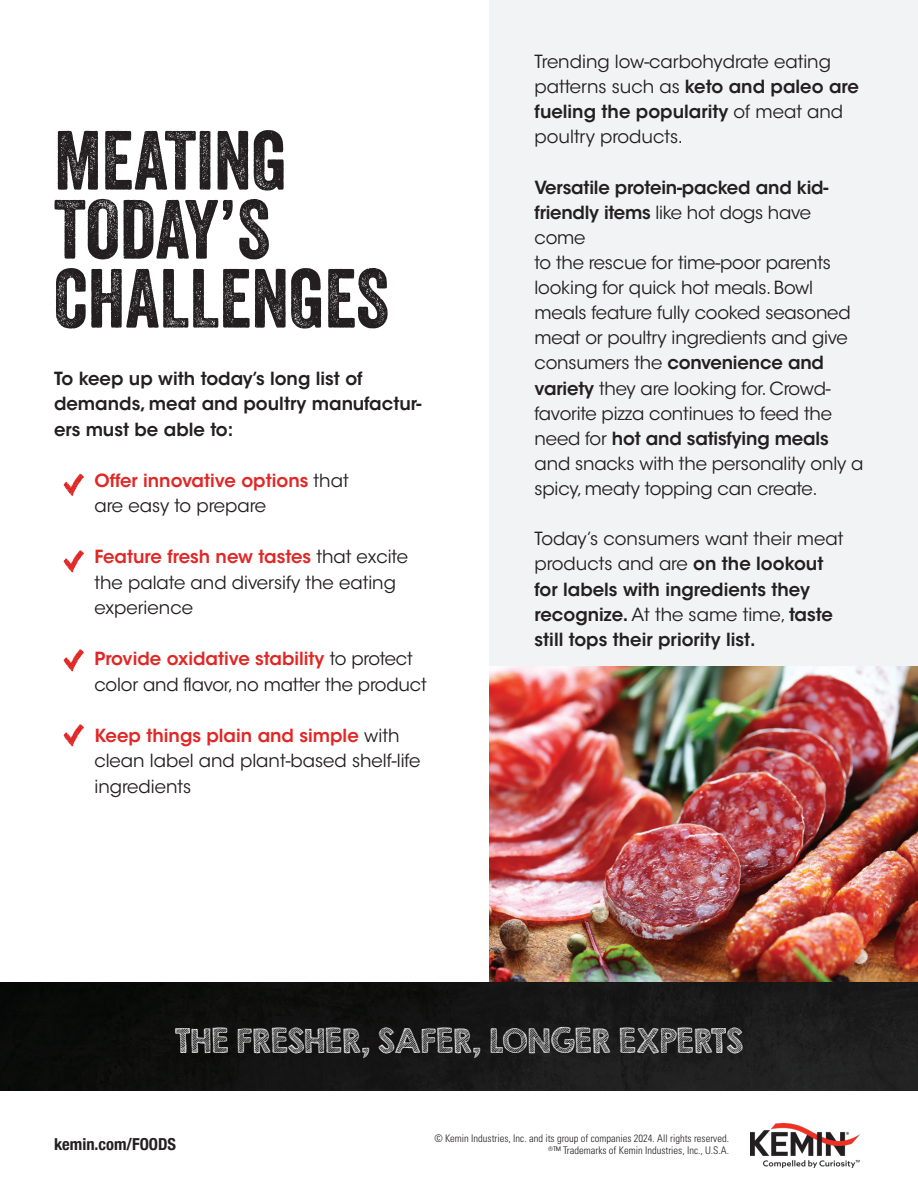
<style>
.page{position:relative;width:918px;height:1188px;background:#fff}
.page>*{position:absolute;margin:0;border:0;box-sizing:border-box;transform-origin:0 0}
.t1{font:81px/69px "Veneer";color:#231f20}
.t2{font:30px "KG Second Chances Sketch";letter-spacing:-.005em;color:#fff}
.t3{font:18px/25.2px "ITC Avant Garde Std";letter-spacing:-.01em;color:#231f20}
.t4{font:600 18px/25.2px "ITC Avant Garde Std";color:#231f20}
.t5{font:600 18px/25.5px "ITC Avant Garde Std";color:#e12725}
.t6{font:700 condensed 16.5px "Helvetica Neue";color:#231f20}
.t7{font:300 condensed 10.5px/12.6px "Univers LT Std";color:#231f20;text-align:right}
.s1{font-weight:400;color:#231f20}
.s2{font-weight:600;color:#e12725}
.s3{font-weight:600}
.s4{font-weight:400}
</style>
<div class="page">
<div style="left:489px;top:0;width:429px;height:676px;background:#f2f3f4"></div>
<img style="left:489px;top:667px;width:429px;height:316px">
<img style="left:0;top:983px;width:918px;height:108px">
<svg style="left:64px;top:474px;width:20px;height:22px"></svg>
<svg style="left:64px;top:550px;width:20px;height:22px"></svg>
<svg style="left:64px;top:649px;width:20px;height:22px"></svg>
<svg style="left:64px;top:724px;width:20px;height:22px"></svg>
<img style="left:751px;top:1123px;width:108px;height:44px">
<p class="t1" style="left:54px;top:125px;width:337px">MEATING<br>TODAY’S<br>CHALLENGES</p>
<p class="t4" style="left:54px;top:365px;width:369px">To keep up with today’s long list of demands, meat and poultry manufactur&shy;ers must be able to:</p>
<p class="t5" style="left:94px;top:467px;width:256px">Offer innovative options <span class="s1">that are easy to prepare</span></p>
<p class="t3" style="left:94px;top:544px;width:315px"><span class="s2">Feature fresh new tastes</span> that excite the palate and diversify the eating experience</p>
<p class="t3" style="left:94px;top:646px;width:334px"><span class="s2">Provide oxidative stability</span> to protect color and flavor, no matter the product</p>
<p class="t3" style="left:94px;top:723px;width:327px"><span class="s2">Keep things plain and simple</span> with clean label and plant-based shelf-life ingredients</p>
<p class="t3" style="left:535px;top:49px;width:326px">Trending low-carbohydrate eating patterns such as <span class="s3">keto and paleo are fueling the popularity</span> of meat and poultry products.</p>
<p class="t3" style="left:535px;top:175px;width:330px"><span class="s3">Versatile protein-packed and kid&shy;friendly items</span> like hot dogs have come<br>to the rescue for time-poor parents looking for quick hot meals. Bowl meals feature fully cooked seasoned meat or poultry ingredients and give consumers the <span class="s3">convenience and variety</span> they are looking for. Crowd&shy;favorite pizza continues to feed the need for <span class="s3">hot and satisfying meals </span>and snacks with the personality only a spicy, meaty topping can create.</p>
<p class="t4" style="left:535px;top:526px;width:310px"><span class="s4">Today’s consumers want their meat products and are</span> on the lookout for labels with ingredients they recognize. <span class="s4">At the same time,</span> taste still tops their priority list.</p>
<p class="t2" style="left:175px;top:1022px;width:570px">THE FRESHER, SAFER, LONGER EXPERTS</p>
<p class="t6" style="left:54px;top:1131px;width:124px">kemin.com/FOODS</p>
<p class="t7" style="left:434px;top:1132px;width:296px">© Kemin Industries, Inc. and its group of companies 2024. All rights reserved. <sup>®</sup>™ Trademarks of Kemin Industries, Inc., U.S.A.</p>
</div>
